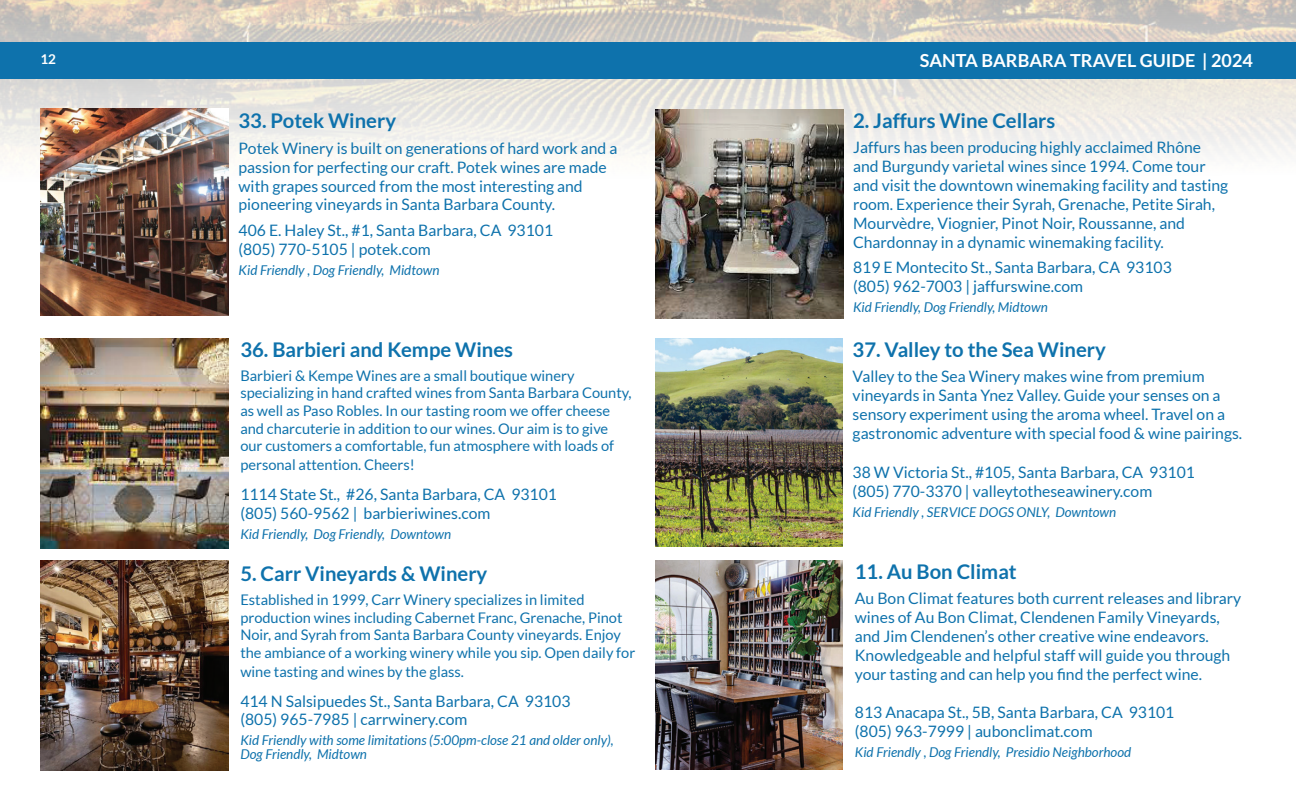
<style>
.page{position:relative;width:1296px;height:810px;background:#fff}
.page>*{position:absolute;margin:0;border:0;box-sizing:border-box;transform-origin:0 0}
.t1{font:700 20.25px "Lato";color:#0e72ac}
.t2{font:700 18px "Lato";color:#fff}
.t3{font:15.75px/18.9px "Lato";color:#0e72ac}
.t4{font:14.62px/17.8px "Lato";color:#0e72ac}
.t5{font:italic 13.5px/13.5px "Lato";color:#0e72ac}
.t6{font:700 13.5px "Lato";color:#fff}
</style>
<div class="page">
<img style="left:0;top:0;width:1296px;height:265px">
<div style="left:0;top:42px;width:1296px;height:36px;background:#0e72ac"></div>
<img style="left:40px;top:339px;width:188px;height:210px">
<img style="left:40px;top:561px;width:188px;height:210px">
<img style="left:655px;top:339px;width:188px;height:207px">
<img style="left:40px;top:108px;width:188px;height:208px">
<img style="left:655px;top:110px;width:188px;height:208px">
<img style="left:655px;top:561px;width:188px;height:209px">
<p class="t6" style="left:41px;top:52px;width:17px">12</p>
<p class="t1" style="left:239px;top:109px;width:159px">33. Potek Winery</p>
<p class="t3" style="left:239px;top:139px;width:380px">Potek Winery is built on generations of hard work and a passion for perfecting our craft. Potek wines are made with grapes sourced from the most interesting and pioneering vineyards in Santa Barbara County.</p>
<p class="t3" style="left:239px;top:221px;width:316px">406 E. Haley St., #1, Santa Barbara, CA 93101 (805) 770-5105 | potek.com</p>
<p class="t5" style="left:239px;top:264px;width:202px">Kid Friendly , Dog Friendly, Midtown</p>
<p class="t1" style="left:240px;top:338px;width:274px">36. Barbieri and Kempe Wines</p>
<p class="t4" style="left:240px;top:367px;width:393px">Barbieri &amp; Kempe Wines are a small boutique winery specializing in hand crafted wines from Santa Barbara County, as well as Paso Robles. In our tasting room we offer cheese and charcuterie in addition to our wines. Our aim is to give our customers a comfortable, fun atmosphere with loads of personal attention. Cheers!</p>
<p class="t3" style="left:240px;top:484px;width:318px">1114 State St., #26, Santa Barbara, CA 93101 (805) 560-9562 | barbieriwines.com</p>
<p class="t5" style="left:240px;top:527px;width:212px">Kid Friendly, Dog Friendly, Downtown</p>
<p class="t1" style="left:240px;top:562px;width:249px">5. Carr Vineyards &amp; Winery</p>
<p class="t4" style="left:240px;top:591px;width:396px">Established in 1999, Carr Winery specializes in limited production wines including Cabernet Franc, Grenache, Pinot Noir, and Syrah from Santa Barbara County vineyards. Enjoy the ambiance of a working winery while you sip. Open daily for wine tasting and wines by the glass.</p>
<p class="t3" style="left:240px;top:691px;width:332px">414 N Salsipuedes St., Santa Barbara, CA 93103 (805) 965-7985 | carrwinery.com</p>
<p class="t5" style="left:240px;top:734px;width:375px">Kid Friendly with some limitations (5:00pm-close 21 and older only),<br>Dog Friendly, Midtown</p>
<p class="t2" style="left:920px;top:50px;width:335px">SANTA BARBARA TRAVEL GUIDE | 2024</p>
<p class="t1" style="left:853px;top:109px;width:204px">2. Jaffurs Wine Cellars</p>
<p class="t3" style="left:853px;top:138px;width:377px">Jaffurs has been producing highly acclaimed Rhône and Burgundy varietal wines since 1994. Come tour and visit the downtown winemaking facility and tasting room. Experience their Syrah, Grenache, Petite Sirah, Mourvèdre, Viognier, Pinot Noir, Roussanne, and Chardonnay in a dynamic winemaking facility.</p>
<p class="t3" style="left:853px;top:258px;width:320px">819 E Montecito St., Santa Barbara, CA 93103 (805) 962-7003 | jaffurswine.com</p>
<p class="t5" style="left:853px;top:301px;width:196px">Kid Friendly, Dog Friendly, Midtown</p>
<p class="t1" style="left:853px;top:338px;width:255px">37. Valley to the Sea Winery</p>
<p class="t3" style="left:853px;top:367px;width:391px">Valley to the Sea Winery makes wine from premium vineyards in Santa Ynez Valley. Guide your senses on a sensory experiment using the aroma wheel. Travel on a gastronomic adventure with special food &amp; wine pairings.</p>
<p class="t3" style="left:853px;top:463px;width:344px">38 W Victoria St., #105, Santa Barbara, CA 93101 (805) 770-3370 | valleytotheseawinery.com</p>
<p class="t5" style="left:853px;top:506px;width:265px">Kid Friendly , SERVICE DOGS ONLY, Downtown</p>
<p class="t1" style="left:855px;top:560px;width:163px">11. Au Bon Climat</p>
<p class="t3" style="left:855px;top:589px;width:388px">Au Bon Climat features both current releases and library wines of Au Bon Climat, Clendenen Family Vineyards, and Jim Clendenen’s other creative wine endeavors.<br>Knowledgeable and helpful staff will guide you through your tasting and can help you find the perfect wine.</p>
<p class="t3" style="left:855px;top:703px;width:321px">813 Anacapa St., 5B, Santa Barbara, CA 93101 (805) 963-7999 | aubonclimat.com</p>
<p class="t5" style="left:855px;top:746px;width:278px">Kid Friendly , Dog Friendly, Presidio Neighborhood</p>
</div>
